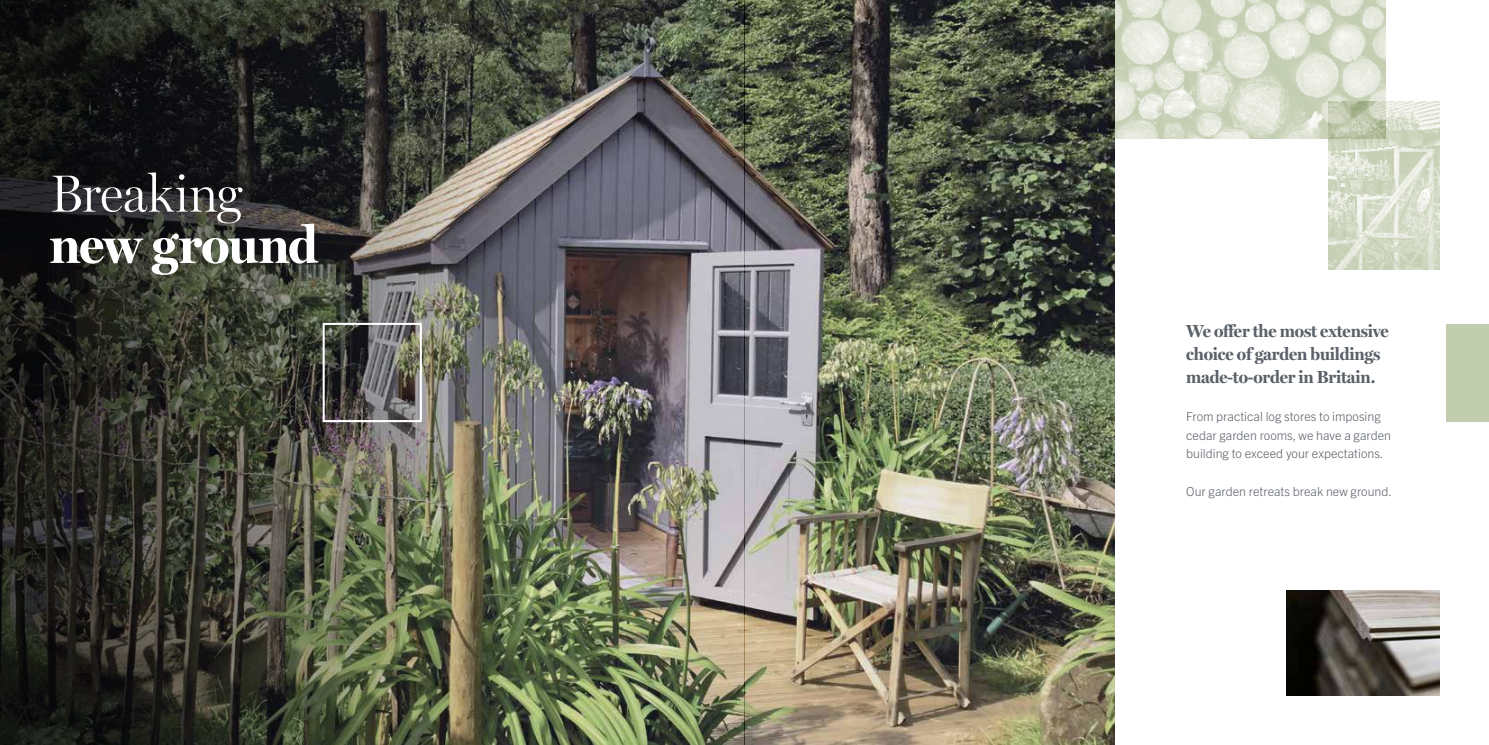
<style>
.page{position:relative;width:1489px;height:745px;background:#fff}
.page>*{position:absolute;margin:0;border:0;box-sizing:border-box;transform-origin:0 0}
.t1{font:700 52.5px "Miller Display";letter-spacing:-.01em;color:#fff}
.t2{font:300 52.5px "Miller Display";letter-spacing:-.005em;color:#fff}
.t3{font:700 17.5px/23.1px "Miller Display";letter-spacing:-.01em;color:#5a6068}
.t4{font:300 12.5px/18.8px "Trade Gothic Next LT Pro";color:#5a6068}
</style>
<div class="page">
<img style="left:581px;top:0;width:533px;height:744px">
<div style="left:1446px;top:323px;width:42px;height:98px;background:#c2cdb0"></div>
<img style="left:1328px;top:101px;width:111px;height:168px">
<img style="left:1109px;top:0;width:276px;height:138px">
<img style="left:1286px;top:590px;width:153px;height:104px">
<img style="left:0;top:0;width:581px;height:744px">
<div style="left:322px;top:322px;width:100px;height:100px;border:2px solid #fff"></div>
<h1 class="t2" style="left:50px;top:162px;width:194px">Breaking</h1>
<h1 class="t1" style="left:50px;top:213px;width:270px">new ground</h1>
<h2 class="t3" style="left:1186px;top:319px;width:204px">We offer the most extensive choice of garden buildings made-to-order in Britain.</h2>
<p class="t4" style="left:1186px;top:406px;width:206px">From practical log stores to imposing cedar garden rooms, we have a garden building to exceed your expectations.</p>
<p class="t4" style="left:1186px;top:481px;width:207px">Our garden retreats break new ground.</p>
</div>
